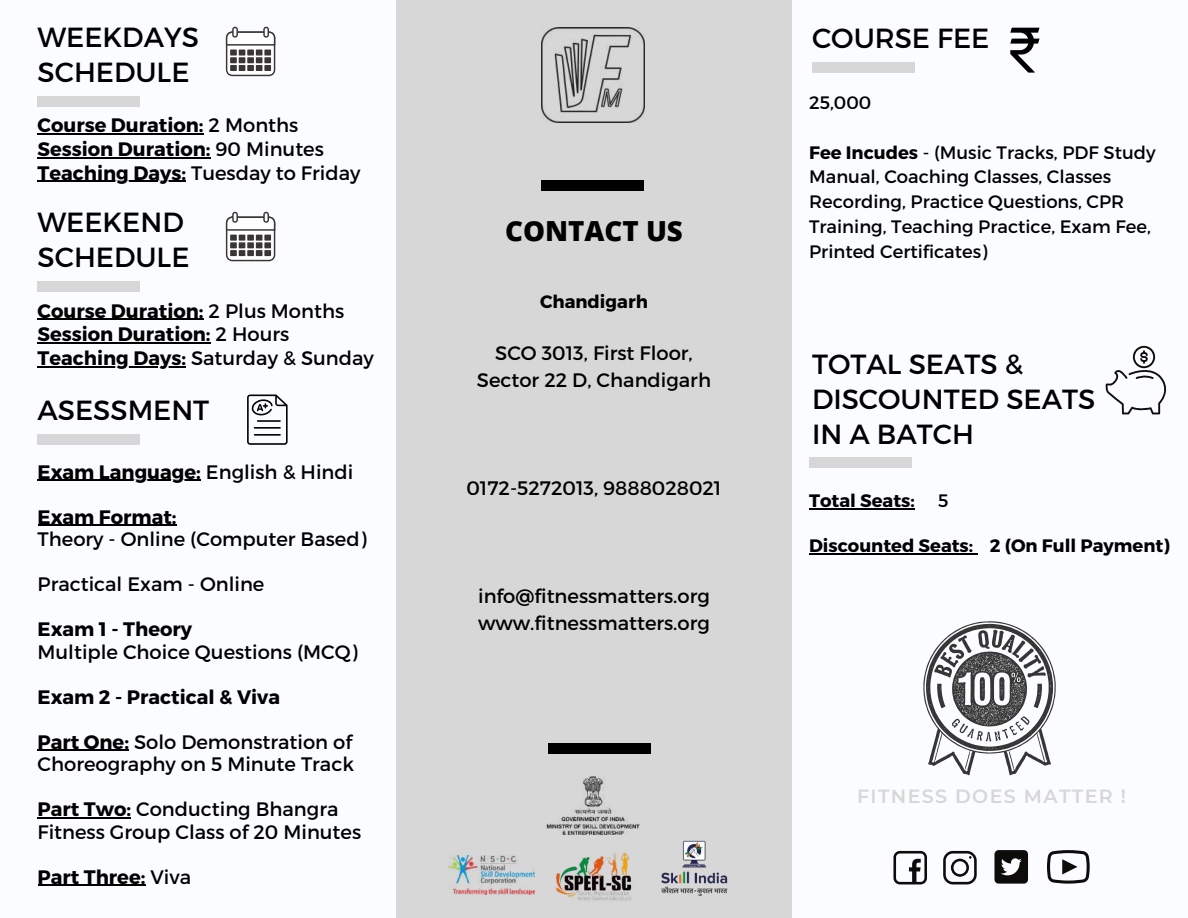
<style>
.page{position:relative;width:1188px;height:918px;background:#fbfcff}
.page>*{position:absolute;margin:0;border:0;box-sizing:border-box;transform-origin:0 0}
.t1{font:27.6px/34.8px "Montserrat";color:#000}
.t2{font:800 27.6px "Open Sans";color:#000}
.t3{font:19.5px/22.5px "Montserrat";color:#000}
.t4{font:700 19.5px/23.7px "Montserrat";color:#000}
.t5{font:600 19.05px "Montserrat";letter-spacing:.07em;color:#d7d7d7}
.t6{font:18px/24.8px "Montserrat";color:#000}
.t7{font:700 18px "Montserrat";color:#000}
.s1{font-weight:400}
.s2{font-weight:700}
</style>
<div class="page">
<div style="left:396px;top:0;width:396px;height:918px;background:#d7d7d7"></div>
<img style="left:546px;top:777px;width:94px;height:57px">
<img style="left:449px;top:855px;width:85px;height:39px">
<img style="left:661px;top:840px;width:67px;height:56px">
<img style="left:556px;top:853px;width:76px;height:48px">
<svg style="left:226px;top:27px;width:49px;height:49px"></svg>
<svg style="left:247px;top:395px;width:41px;height:50px"></svg>
<div style="left:38px;top:435px;width:102px;height:10px;background:#d7d7d7"></div>
<div style="left:549px;top:743px;width:102px;height:11px;background:#000"></div>
<div style="left:542px;top:180px;width:102px;height:10px;background:#000"></div>
<div style="left:38px;top:96px;width:102px;height:10px;background:#d7d7d7"></div>
<svg style="left:893px;top:851px;width:34px;height:33px"></svg>
<svg style="left:943px;top:851px;width:34px;height:33px"></svg>
<svg style="left:994px;top:850px;width:34px;height:34px"></svg>
<svg style="left:1047px;top:850px;width:43px;height:34px"></svg>
<svg style="left:923px;top:621px;width:133px;height:154px"></svg>
<img style="left:542px;top:27px;width:102px;height:96px">
<hr style="left:38px;top:480px;width:163px;height:1px;background:#000">
<hr style="left:38px;top:525px;width:139px;height:1px;background:#000">
<hr style="left:38px;top:750px;width:91px;height:1px;background:#000">
<hr style="left:38px;top:817px;width:93px;height:1px;background:#000">
<hr style="left:38px;top:885px;width:107px;height:1px;background:#000">
<hr style="left:38px;top:134px;width:166px;height:1px;background:#000">
<hr style="left:38px;top:157px;width:173px;height:1px;background:#000">
<hr style="left:38px;top:181px;width:143px;height:1px;background:#000">
<svg style="left:226px;top:212px;width:49px;height:49px"></svg>
<div style="left:38px;top:281px;width:102px;height:10px;background:#d7d7d7"></div>
<hr style="left:38px;top:319px;width:166px;height:1px;background:#000">
<hr style="left:38px;top:342px;width:173px;height:1px;background:#000">
<hr style="left:38px;top:366px;width:143px;height:1px;background:#000">
<div style="left:812px;top:62px;width:102px;height:10px;background:#d7d7d7"></div>
<svg style="left:1010px;top:28px;width:30px;height:45px"></svg>
<div style="left:809px;top:457px;width:103px;height:10px;background:#d7d7d7"></div>
<svg style="left:1105px;top:346px;width:62px;height:68px"></svg>
<hr style="left:809px;top:508px;width:106px;height:2px;background:#000">
<hr style="left:809px;top:554px;width:164px;height:1px;background:#000">
<h1 class="t1" style="left:38px;top:18px;width:163px">WEEKDAYS<br>SCHEDULE</h1>
<p class="t4" style="left:38px;top:113px;width:324px">Course Duration: <span class="s1">2 Months<br></span>Session Duration: <span class="s1">90 Minutes<br></span>Teaching Days: <span class="s1">Tuesday to Friday</span></p>
<h1 class="t1" style="left:38px;top:203px;width:153px">WEEKEND<br>SCHEDULE</h1>
<p class="t4" style="left:38px;top:298px;width:338px">Course Duration: <span class="s1">2 Plus Months<br></span>Session Duration: <span class="s1">2 Hours<br></span>Teaching Days: <span class="s1">Saturday &amp; Sunday</span></p>
<p class="t7" style="left:540px;top:290px;width:109px">Chandigarh</p>
<h1 class="t2" style="left:505px;top:212px;width:179px">CONTACT US</h1>
<p class="t3" style="left:477px;top:338px;width:236px;line-height:27px;text-align:center">SCO 3013, First Floor,<br>Sector 22 D, Chandigarh</p>
<h1 class="t1" style="left:38px;top:391px;width:173px">ASESSMENT</h1>
<p class="t4" style="left:38px;top:459px;width:317px">Exam Language: <span class="s1">English &amp; Hindi</span></p>
<p class="t4" style="left:38px;top:504px;width:140px">Exam Format:</p>
<p class="t3" style="left:38px;top:527px;width:330px">Theory - Online (Computer Based)</p>
<p class="t3" style="left:38px;top:572px;width:228px">Practical Exam - Online</p>
<p class="t4" style="left:38px;top:616px;width:156px">Exam 1 - Theory</p>
<p class="t3" style="left:38px;top:640px;width:322px">Multiple Choice Questions (MCQ)</p>
<p class="t4" style="left:38px;top:684px;width:244px">Exam 2 - Practical &amp; Viva</p>
<p class="t3" style="left:38px;top:730px;width:318px"><span class="s2">Part One:</span> Solo Demonstration of<br>Choreography on 5 Minute Track</p>
<p class="t3" style="left:38px;top:797px;width:325px"><span class="s2">Part Two:</span> Conducting Bhangra<br>Fitness Group Class of 20 Minutes</p>
<p class="t4" style="left:38px;top:864px;width:155px">Part Three: <span class="s1">Viva</span></p>
<p class="t3" style="left:467px;top:476px;width:256px">0172-5272013, 9888028021</p>
<p class="t3" style="left:478px;top:581px;width:233px;line-height:27px">info@fitnessmatters.org www.fitnessmatters.org</p>
<h1 class="t1" style="left:812px;top:20px;width:179px">COURSE FEE</h1>
<p class="t6" style="left:809px;top:90px;width:64px">25,000</p>
<p class="t6" style="left:809px;top:139px;width:348px"><span class="s2">Fee Incudes</span> - (Music Tracks, PDF Study Manual, Coaching Classes, Classes Recording, Practice Questions, CPR Training, Teaching Practice, Exam Fee, Printed Certificates)</p>
<h1 class="t1" style="left:812px;top:346px;width:285px">TOTAL SEATS &amp;<br>DISCOUNTED SEATS<br>IN A BATCH</h1>
<p class="t7" style="left:809px;top:489px;width:107px">Total Seats:</p>
<p class="t6" style="left:938px;top:488px;width:12px">5</p>
<p class="t7" style="left:809px;top:534px;width:362px">Discounted Seats: 2 (On Full Payment)</p>
<p class="t5" style="left:857px;top:784px;width:271px">FITNESS DOES MATTER !</p>
</div>
